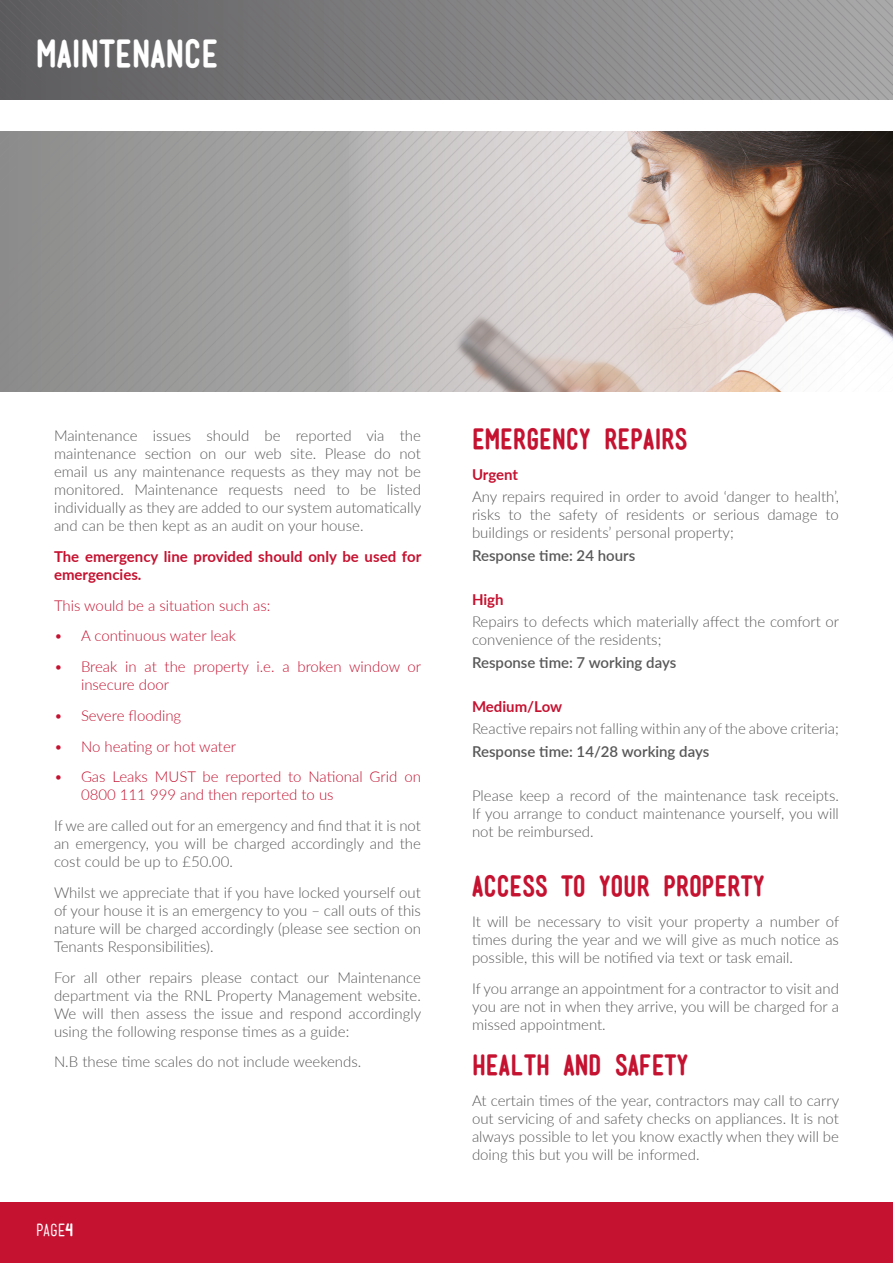
<style>
.page{position:relative;width:893px;height:1263px;background:#fff}
.page>*{position:absolute;margin:0;border:0;box-sizing:border-box;transform-origin:0 0}
.t1{font:700 36px "Mensch";color:#fff}
.t2{font:700 27px "Mensch";color:#c51230}
.t3{font:16.5px "Mensch";color:#fff}
.t4{font:300 15px/18px "Lato";color:#585858;text-align:justify}
.t5{font:300 15px/18px "Lato";color:#c51230}
.t6{font:700 15px/18px "Lato";color:#c51230}
.t7{font:600 15px "Lato";color:#585858}
.s1{font-weight:700}
</style>
<div class="page">
<svg style="left:0;top:0;width:893px;height:99px"></svg>
<div style="left:0;top:1202px;width:893px;height:61px;background:#c51230"></div>
<div style="left:6px;top:132px;width:12px;height:259px;background:#8c8c8c"></div>
<div style="left:18px;top:132px;width:13px;height:259px;background:#8d8d8d"></div>
<div style="left:31px;top:132px;width:12px;height:259px;background:#8e8e8d"></div>
<div style="left:43px;top:132px;width:13px;height:259px;background:#8f8f8e"></div>
<div style="left:56px;top:132px;width:12px;height:259px;background:#919190"></div>
<div style="left:68px;top:132px;width:13px;height:259px;background:#929191"></div>
<div style="left:81px;top:132px;width:12px;height:259px;background:#939292"></div>
<div style="left:93px;top:132px;width:13px;height:259px;background:#949494"></div>
<div style="left:106px;top:132px;width:12px;height:259px;background:#959595"></div>
<div style="left:118px;top:132px;width:13px;height:259px;background:#969695"></div>
<div style="left:131px;top:132px;width:12px;height:259px;background:#989797"></div>
<div style="left:143px;top:132px;width:13px;height:259px;background:#999898"></div>
<div style="left:156px;top:132px;width:12px;height:259px;background:#999"></div>
<div style="left:168px;top:132px;width:13px;height:259px;background:#9b9b9a"></div>
<div style="left:181px;top:132px;width:12px;height:259px;background:#9c9c9b"></div>
<div style="left:193px;top:132px;width:13px;height:259px;background:#9d9d9d"></div>
<div style="left:206px;top:132px;width:12px;height:259px;background:#9e9e9e"></div>
<div style="left:218px;top:132px;width:13px;height:259px;background:#9f9f9f"></div>
<div style="left:231px;top:132px;width:12px;height:259px;background:#a1a1a0"></div>
<div style="left:243px;top:132px;width:13px;height:259px;background:#a2a2a1"></div>
<div style="left:256px;top:132px;width:12px;height:259px;background:#a3a3a2"></div>
<div style="left:268px;top:132px;width:13px;height:259px;background:#a4a4a4"></div>
<div style="left:281px;top:132px;width:12px;height:259px;background:#a5a5a5"></div>
<div style="left:293px;top:132px;width:13px;height:259px;background:#a6a6a6"></div>
<div style="left:306px;top:132px;width:12px;height:259px;background:#a8a8a7"></div>
<div style="left:318px;top:132px;width:13px;height:259px;background:#a9a9a8"></div>
<div style="left:331px;top:132px;width:12px;height:259px;background:#aaaaa9"></div>
<div style="left:343px;top:132px;width:13px;height:259px;background:#adacac"></div>
<svg style="left:356px;top:132px;width:12px;height:259px"></svg>
<svg style="left:368px;top:132px;width:13px;height:259px"></svg>
<svg style="left:381px;top:132px;width:12px;height:259px"></svg>
<svg style="left:393px;top:132px;width:13px;height:259px"></svg>
<svg style="left:406px;top:132px;width:12px;height:259px"></svg>
<svg style="left:418px;top:132px;width:13px;height:259px"></svg>
<svg style="left:431px;top:132px;width:12px;height:259px"></svg>
<svg style="left:443px;top:132px;width:13px;height:259px"></svg>
<svg style="left:456px;top:132px;width:12px;height:259px"></svg>
<svg style="left:468px;top:132px;width:13px;height:259px"></svg>
<svg style="left:481px;top:132px;width:12px;height:259px"></svg>
<svg style="left:493px;top:132px;width:13px;height:259px"></svg>
<svg style="left:506px;top:132px;width:12px;height:259px"></svg>
<svg style="left:518px;top:132px;width:13px;height:259px"></svg>
<svg style="left:531px;top:132px;width:12px;height:259px"></svg>
<svg style="left:543px;top:132px;width:13px;height:259px"></svg>
<svg style="left:556px;top:132px;width:12px;height:259px"></svg>
<svg style="left:568px;top:132px;width:13px;height:259px"></svg>
<svg style="left:581px;top:132px;width:12px;height:259px"></svg>
<svg style="left:593px;top:132px;width:13px;height:259px"></svg>
<svg style="left:606px;top:132px;width:13px;height:259px"></svg>
<svg style="left:619px;top:132px;width:12px;height:259px"></svg>
<svg style="left:631px;top:132px;width:13px;height:259px"></svg>
<svg style="left:644px;top:132px;width:12px;height:259px"></svg>
<svg style="left:656px;top:132px;width:13px;height:259px"></svg>
<svg style="left:669px;top:132px;width:12px;height:259px"></svg>
<svg style="left:681px;top:132px;width:13px;height:259px"></svg>
<svg style="left:694px;top:132px;width:12px;height:259px"></svg>
<svg style="left:706px;top:132px;width:13px;height:259px"></svg>
<svg style="left:719px;top:132px;width:174px;height:259px"></svg>
<h1 class="t1" style="left:36px;top:38px;width:184px">MAINTENANCE</h1>
<p class="t4" style="left:54px;top:426px;width:369px">Maintenance issues should be reported via the maintenance section on our web site. Please do not email us any maintenance requests as they may not be monitored. Maintenance requests need to be listed individually as they are added to our system automatically and can be then kept as an audit on your house.</p>
<p class="t6" style="left:54px;top:547px;width:369px">The emergency line provided should only be used for emergencies.</p>
<p class="t5" style="left:54px;top:596px;width:218px">This would be a situation such as:</p>
<p class="t5" style="left:54px;top:626px;width:183px">• A continuous water leak</p>
<p class="t5" style="left:81px;top:657px;width:342px;text-indent:-27px">• Break in at the property i.e. a broken window or insecure door</p>
<p class="t5" style="left:54px;top:706px;width:129px">• Severe flooding</p>
<p class="t5" style="left:54px;top:737px;width:184px">• No heating or hot water</p>
<p class="t5" style="left:81px;top:767px;width:341px;text-indent:-27px">• Gas Leaks MUST be reported to National Grid on<br>0800 111 999 and then reported to us</p>
<p class="t4" style="left:54px;top:816px;width:368px">If we are called out for an emergency and find that it is not an emergency, you will be charged accordingly and the cost could be up to £50.00.</p>
<p class="t4" style="left:54px;top:883px;width:368px">Whilst we appreciate that if you have locked yourself out of your house it is an emergency to you – call outs of this nature will be charged accordingly (please see section on Tenants Responsibilities).</p>
<p class="t4" style="left:54px;top:968px;width:369px">For all other repairs please contact our Maintenance department via the RNL Property Management website.<br>We will then assess the issue and respond accordingly using the following response times as a guide:</p>
<p class="t4" style="left:54px;top:1052px;width:309px">N.B these time scales do not include weekends.</p>
<p class="t3" style="left:36px;top:1222px;width:38px">page<span class="s1">4</span></p>
<h2 class="t2" style="left:472px;top:427px;width:217px">EMERGENCY REPAIRS</h2>
<p class="t6" style="left:472px;top:465px;width:48px">Urgent</p>
<p class="t4" style="left:472px;top:487px;width:368px">Any repairs required in order to avoid ‘danger to health’, risks to the safety of residents or serious damage to buildings or residents’ personal property;</p>
<p class="t7" style="left:472px;top:544px;width:165px">Response time: 24 hours</p>
<p class="t6" style="left:472px;top:590px;width:33px">High</p>
<p class="t4" style="left:472px;top:612px;width:369px">Repairs to defects which materially affect the comfort or convenience of the residents;</p>
<p class="t7" style="left:472px;top:651px;width:206px">Response time: 7 working days</p>
<p class="t6" style="left:472px;top:697px;width:92px">Medium/Low</p>
<p class="t4" style="left:472px;top:719px;width:368px">Reactive repairs not falling within any of the above criteria;</p>
<p class="t7" style="left:472px;top:740px;width:239px">Response time: 14/28 working days</p>
<p class="t4" style="left:472px;top:786px;width:368px">Please keep a record of the maintenance task receipts.<br>If you arrange to conduct maintenance yourself, you will not be reimbursed.</p>
<h2 class="t2" style="left:472px;top:874px;width:294px">ACCESS TO YOUR PROPERTY</h2>
<p class="t4" style="left:472px;top:912px;width:369px">It will be necessary to visit your property a number of times during the year and we will give as much notice as possible, this will be notified via text or task email.</p>
<p class="t4" style="left:472px;top:979px;width:368px">If you arrange an appointment for a contractor to visit and you are not in when they arrive, you will be charged for a missed appointment.</p>
<h2 class="t2" style="left:472px;top:1052px;width:218px">HEALTH AND SAFETY</h2>
<p class="t4" style="left:472px;top:1090px;width:369px">At certain times of the year, contractors may call to carry out servicing of and safety checks on appliances. It is not always possible to let you know exactly when they will be doing this but you will be informed.</p>
</div>
